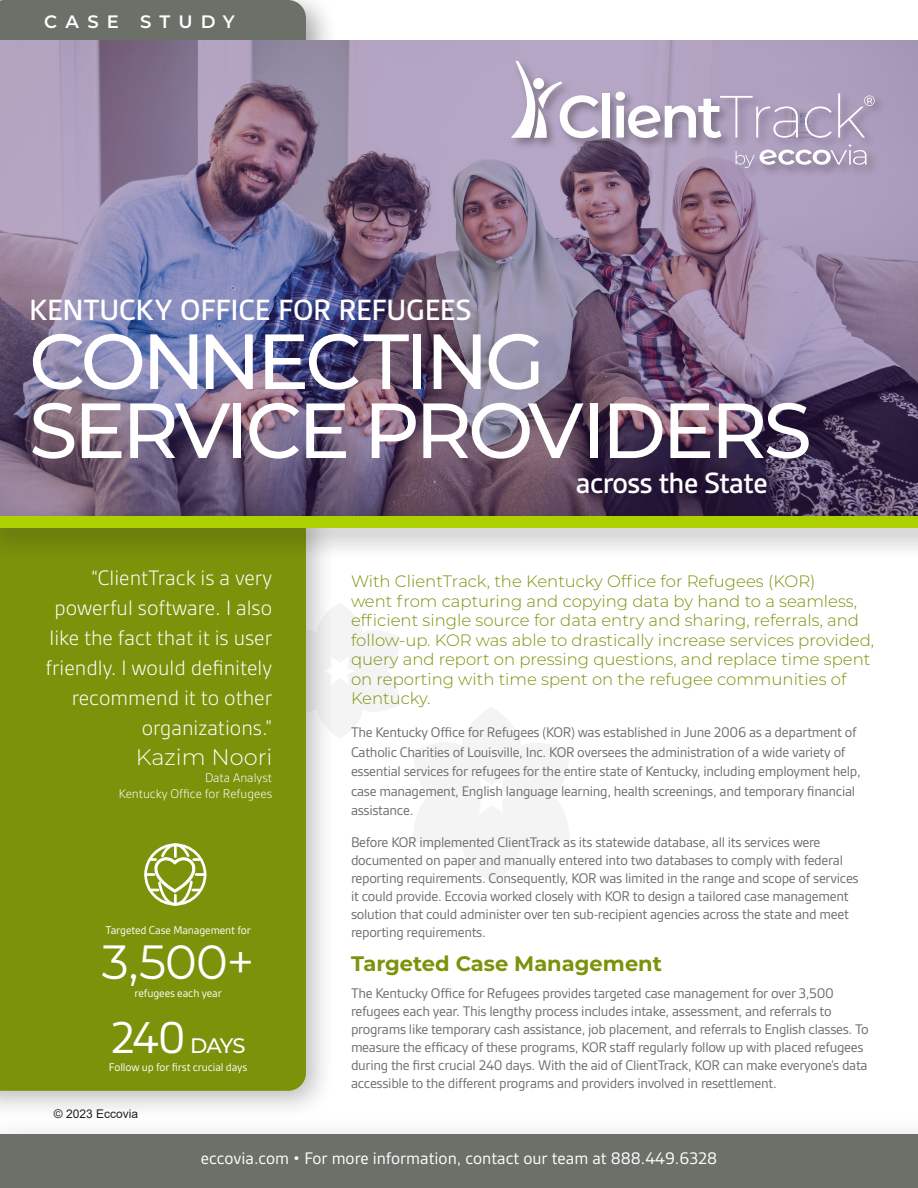
<style>
.page{position:relative;width:918px;height:1188px;background:#fff}
.page>*{position:absolute;margin:0;border:0;box-sizing:border-box;transform-origin:0 0}
.t1{font:500 78px/69px "Montserrat";letter-spacing:-.05em;color:#fff}
.t2{font:48px "Montserrat";color:#fff}
.t3{font:48px "Gesta";color:#fff}
.t4{font:500 31.5px "Gesta";letter-spacing:-.015em;color:#fff}
.Pull_Quote{font:300 22.5px/30px "Gesta";color:#fff;text-align:right}
.Pull_Quote-2{font:300 22.5px "Montserrat";color:#fff}
.Section_Header_-_Back{font:700 21px "Montserrat";color:#7b920a}
.t5{font:500 21px "Montserrat";color:#fff}
.t6{font:18px "Gesta";color:#fff}
.t7{font:600 18px "Montserrat";letter-spacing:.45em;color:#fff}
.Body_Copy{font:300 16.5px/19.5px "Montserrat";color:#7b920a}
.Body_Copy-2{font:15px/18px "Gesta";letter-spacing:-.02em;color:#6b7069}
.Body_Copy_-_Back{font:15px/18px "Gesta";letter-spacing:-.02em;color:#6b7069}
.Pull_Quote-3{font:300 13.5px "Gesta";color:#fff}
.t8{font:12px "Gesta";letter-spacing:-.01em;color:#fff}
.t9{font:12px "Arial";color:#231f20}
</style>
<div class="page">
<svg style="left:336px;top:603px;width:64px;height:135px"></svg>
<svg style="left:413px;top:707px;width:157px;height:176px"></svg>
<div style="left:0;top:492px;width:336px;height:628px;background:#231f20;opacity:.3"></div>
<div style="left:0;top:560px;width:306px;height:531px;background:#7b920a"></div>
<div style="left:0;top:1114px;width:918px;height:74px;background:#fbfbfb"></div>
<div style="left:0;top:1135px;width:918px;height:53px;background:#6b7069"></div>
<div style="left:0;top:0;width:338px;height:100px;background:#231f20;opacity:.4"></div>
<div style="left:0;top:0;width:306px;height:40px;background:#6b7069"></div>
<img style="left:0;top:40px;width:918px;height:463px">
<div style="left:0;top:503px;width:918px;height:57px;background:#231f20;opacity:.4"></div>
<div style="left:0;top:516px;width:918px;height:12px;background:#add100"></div>
<div style="left:509px;top:58px;width:378px;height:122px;background:#231f20;opacity:.4"></div>
<svg style="left:511px;top:61px;width:88px;height:77px"></svg>
<div style="left:602px;top:93px;width:8px;height:45px;background:#fff"></div>
<svg style="left:615px;top:92px;width:183px;height:46px"></svg>
<svg style="left:805px;top:106px;width:27px;height:32px"></svg>
<svg style="left:838px;top:93px;width:37px;height:45px;background:#b1a5bf"></svg>
<svg style="left:736px;top:144px;width:130px;height:24px;background:#b8adc5"></svg>
<svg style="left:146px;top:843px;width:59px;height:63px"></svg>
<p class="t7" style="left:44px;top:9px;width:192px">CASE STUDY</p>
<h1 class="t4" style="left:29px;top:292px;width:444px">KENTUCKY OFFICE FOR REFUGEES</h1>
<h1 class="t1" style="left:29px;top:324px;width:784px">CONNECTING<br>SERVICE PROVIDERS</h1>
<h1 class="t4" style="left:576px;top:465px;width:193px">across the State</h1>
<p class="Pull_Quote" style="left:46px;top:563px;width:228px">“ClientTrack is a very powerful software. I also like the fact that it is user friendly. I would definitely recommend it to other organizations.”</p>
<p class="Pull_Quote-2" style="left:136px;top:742px;width:138px">Kazim Noori</p>
<p class="Pull_Quote-3" style="left:205px;top:770px;width:69px">Data Analyst</p>
<p class="Pull_Quote-3" style="left:119px;top:786px;width:155px">Kentucky Office for Refugees</p>
<p class="t8" style="left:106px;top:923px;width:147px">Targeted Case Management for</p>
<p class="t2" style="left:102px;top:929px;width:154px">3,500+</p>
<p class="t8" style="left:135px;top:986px;width:89px">refugees each year</p>
<p class="t3" style="left:111px;top:1010px;width:77px">240</p>
<p class="t5" style="left:190px;top:1031px;width:57px">DAYS</p>
<p class="t8" style="left:109px;top:1060px;width:140px">Follow up for first crucial days</p>
<p class="t9" style="left:54px;top:1105px;width:86px">© 2023 Eccovia</p>
<p class="Body_Copy" style="left:351px;top:571px;width:525px">With ClientTrack, the Kentucky Office for Refugees (KOR)<br>went from capturing and copying data by hand to a seamless, efficient single source for data entry and sharing, referrals, and follow-up. KOR was able to drastically increase services provided, query and report on pressing questions, and replace time spent on reporting with time spent on the refugee communities of Kentucky.</p>
<p class="Body_Copy-2" style="left:351px;top:722px;width:511px;line-height:19.5px">The Kentucky Office for Refugees (KOR) was established in June 2006 as a department of Catholic Charities of Louisville, Inc. KOR oversees the administration of a wide variety of essential services for refugees for the entire state of Kentucky, including employment help, case management, English language learning, health screenings, and temporary financial assistance.</p>
<p class="Body_Copy-2" style="left:351px;top:833px;width:509px">Before KOR implemented ClientTrack as its statewide database, all its services were documented on paper and manually entered into two databases to comply with federal reporting requirements. Consequently, KOR was limited in the range and scope of services it could provide. Eccovia worked closely with KOR to design a tailored case management solution that could administer over ten sub-recipient agencies across the state and meet reporting requirements.</p>
<p class="Section_Header_-_Back" style="left:351px;top:948px;width:312px">Targeted Case Management</p>
<p class="Body_Copy_-_Back" style="left:351px;top:984px;width:519px">The Kentucky Office for Refugees provides targeted case management for over 3,500 refugees each year. This lengthy process includes intake, assessment, and referrals to programs like temporary cash assistance, job placement, and referrals to English classes. To measure the efficacy of these programs, KOR staff regularly follow up with placed refugees during the first crucial 240 days. With the aid of ClientTrack, KOR can make everyone’s data accessible to the different programs and providers involved in resettlement.</p>
<p class="t6" style="left:201px;top:1148px;width:518px">eccovia.com • For more information, contact our team at 888.449.6328</p>
</div>
